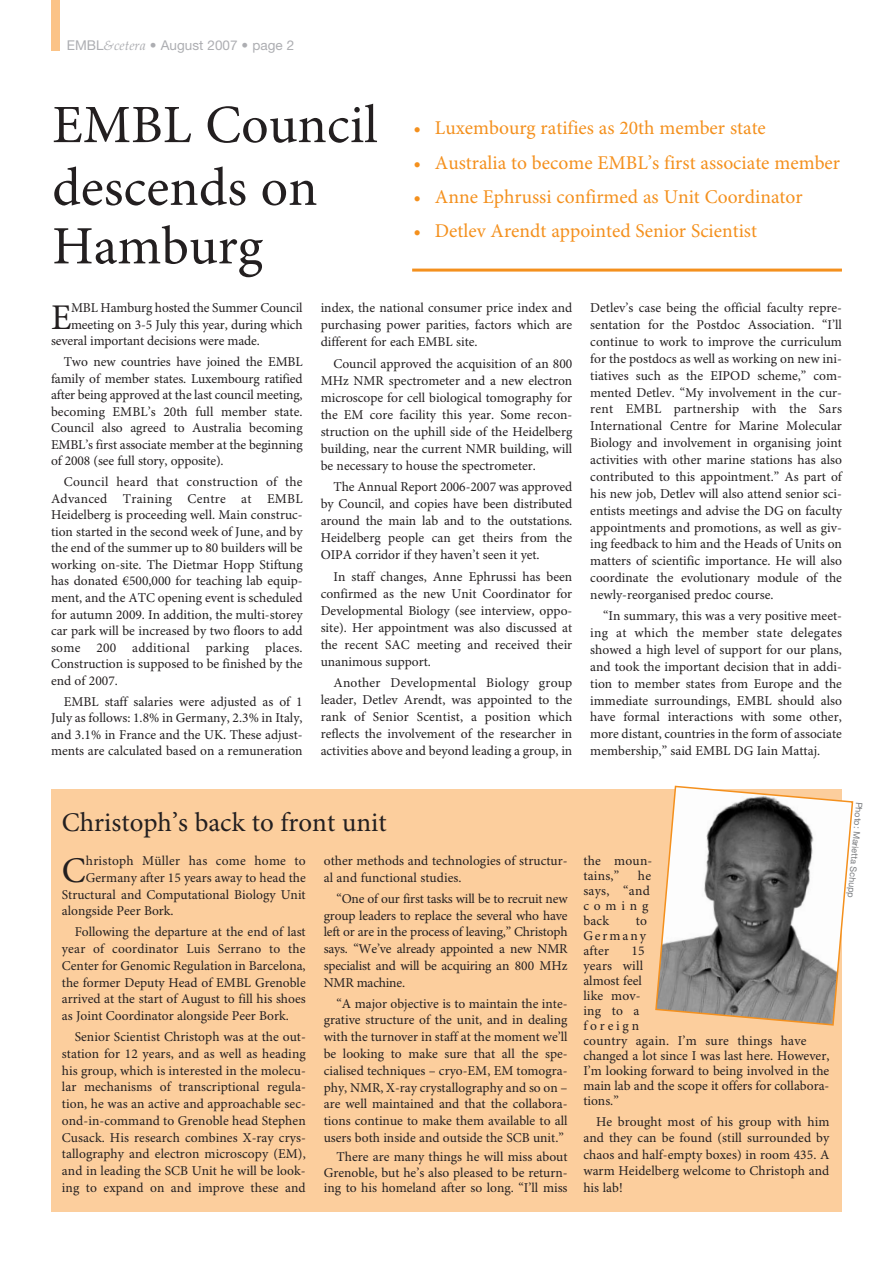
<style>
.page{position:relative;width:893px;height:1263px;background:#fff}
.page>*{position:absolute;margin:0;border:0;box-sizing:border-box;transform-origin:0 0}
.t1{font:54px/60.6px "Minion Pro";color:#231f20}
.t2{font:36.15px "Minion Pro";color:#231f20}
.t3{font:27px "Minion Pro";color:#231f20}
.t4{font:19.5px "Minion Pro";color:#f4901d}
.t5{font:13.5px/16.8px "Minion Pro";color:#231f20;text-align:justify}
.t6{font:13.5px/15px "Minion Pro";letter-spacing:.02em;color:#231f20}
.t7{font:13.5px "Helvetica Neue LT Pro";color:#adaeb2}
.t8{font:9px "Helvetica Neue LT Pro";color:#7b7d80}
.s1{font-family:"Palatino";font-style:italic}
</style>
<div class="page">
<div style="left:51px;top:789px;width:791px;height:423px;background:#fcce9d"></div>
<div style="left:51px;top:0;width:9px;height:51px;background:#fbc387"></div>
<hr style="left:412px;top:269px;width:430px;height:3px;background:#f4901d">
<svg style="left:655px;top:785px;width:199px;height:241px"></svg>
<p class="t7" style="left:67px;top:40px;width:229px">EMBL<span class="s1">&amp;cetera</span> • August 2007 • page 2</p>
<h1 class="t1" style="left:52px;top:99px;width:327px">EMBL Council descends on<br>Hamburg</h1>
<h3 class="t4" style="left:414px;top:121px;width:354px">• Luxembourg ratifies as 20th member state</h3>
<h3 class="t4" style="left:414px;top:155px;width:428px">• Australia to become EMBL’s first associate member</h3>
<h3 class="t4" style="left:414px;top:189px;width:391px">• Anne Ephrussi confirmed as Unit Coordinator</h3>
<h3 class="t4" style="left:414px;top:224px;width:345px">• Detlev Arendt appointed Senior Scientist</h3>
<h2 class="t2" style="left:51px;top:303px;width:22px">E</h2>
<p class="t5" style="left:71px;top:301px;width:233px">MBL Hamburg hosted the Summer Council</p>
<p class="t5" style="left:71px;top:317px;width:233px">meeting on 3-5 July this year, during which</p>
<p class="t5" style="left:51px;top:334px;width:210px">several important decisions were made.</p>
<p class="t5" style="left:51px;top:355px;width:253px;text-indent:13px">Two new countries have joined the EMBL family of member states. Luxembourg ratified after being approved at the last council meeting, becoming EMBL’s 20th full member state.<br>Council also agreed to Australia becoming EMBL’s first associate member at the beginning of 2008 (see full story, opposite).</p>
<p class="t5" style="left:51px;top:475px;width:253px;text-indent:13px">Council heard that construction of the Advanced Training Centre at EMBL Heidelberg is proceeding well. Main construc&shy;tion started in the second week of June, and by the end of the summer up to 80 builders will be working on-site. The Dietmar Hopp Stiftung has donated €500,000 for teaching lab equip&shy;ment, and the ATC opening event is scheduled for autumn 2009. In addition, the multi-storey car park will be increased by two floors to add some 200 additional parking places.<br>Construction is supposed to be finished by the end of 2007.</p>
<p class="t5" style="left:51px;top:694px;width:253px;text-indent:13px">EMBL staff salaries were adjusted as of 1<br>July as follows: 1.8% in Germany, 2.3% in Italy, and 3.1% in France and the UK. These adjust&shy;ments are calculated based on a remuneration</p>
<p class="t5" style="left:321px;top:301px;width:253px">index, the national consumer price index and purchasing power parities, factors which are different for each EMBL site.</p>
<p class="t5" style="left:321px;top:356px;width:253px;text-indent:13px">Council approved the acquisition of an 800<br>MHz NMR spectrometer and a new electron microscope for cell biological tomography for the EM core facility this year. Some recon&shy;struction on the uphill side of the Heidelberg building, near the current NMR building, will be necessary to house the spectrometer.</p>
<p class="t5" style="left:321px;top:479px;width:253px;text-indent:13px">The Annual Report 2006-2007 was approved by Council, and copies have been distributed around the main lab and to the outstations.<br>Heidelberg people can get theirs from the OIPA corridor if they haven’t seen it yet.</p>
<p class="t5" style="left:321px;top:569px;width:253px;text-indent:13px">In staff changes, Anne Ephrussi has been confirmed as the new Unit Coordinator for Developmental Biology (see interview, oppo&shy;site). Her appointment was also discussed at the recent SAC meeting and received their unanimous support.</p>
<p class="t5" style="left:321px;top:675px;width:253px;text-indent:13px">Another Developmental Biology group leader, Detlev Arendt, was appointed to the rank of Senior Scentist, a position which reflects the involvement of the researcher in activities above and beyond leading a group, in</p>
<p class="t5" style="left:590px;top:301px;width:253px">Detlev’s case being the official faculty repre&shy;sentation for the Postdoc Association. “I’ll continue to work to improve the curriculum for the postdocs as well as working on new ini&shy;tiatives such as the EIPOD scheme,” com&shy;mented Detlev. “My involvement in the cur&shy;rent EMBL partnership with the Sars International Centre for Marine Molecular Biology and involvement in organising joint activities with other marine stations has also contributed to this appointment.” As part of his new job, Detlev will also attend senior sci&shy;entists meetings and advise the DG on faculty appointments and promotions, as well as giv&shy;ing feedback to him and the Heads of Units on matters of scientific importance. He will also coordinate the evolutionary module of the newly-reorganised predoc course.</p>
<p class="t5" style="left:590px;top:609px;width:253px;text-indent:13px">“In summary, this was a very positive meet&shy;ing at which the member state delegates showed a high level of support for our plans, and took the important decision that in addi&shy;tion to member states from Europe and the immediate surroundings, EMBL should also have formal interactions with some other, more distant, countries in the form of associate membership,” said EMBL DG Iain Mattaj.</p>
<h3 class="t3" style="left:62px;top:812px;width:326px">Christoph’s back to front unit</h3>
<h2 class="t2" style="left:62px;top:856px;width:26px">C</h2>
<p class="t6" style="left:86px;top:854px;width:221px">hristoph Müller has come home to</p>
<p class="t5" style="left:86px;top:870px;width:221px">Germany after 15 years away to head the</p>
<p class="t5" style="left:62px;top:887px;width:245px">Structural and Computational Biology Unit</p>
<p class="t5" style="left:62px;top:904px;width:113px">alongside Peer Bork.</p>
<p class="t5" style="left:62px;top:925px;width:245px;text-indent:13px">Following the departure at the end of last year of coordinator Luis Serrano to the Center for Genomic Regulation in Barcelona, the former Deputy Head of EMBL Grenoble arrived at the start of August to fill his shoes as Joint Coordinator alongside Peer Bork.</p>
<p class="t5" style="left:62px;top:1029px;width:246px;text-indent:13px">Senior Scientist Christoph was at the out&shy;station for 12 years, and as well as heading his group, which is interested in the molecu&shy;lar mechanisms of transcriptional regula&shy;tion, he was an active and approachable sec&shy;ond-in-command to Grenoble head Stephen Cusack. His research combines X-ray crys&shy;tallography and electron microscopy (EM), and in leading the SCB Unit he will be look&shy;ing to expand on and improve these and</p>
<p class="t5" style="left:324px;top:853px;width:245px">other methods and technologies of structur&shy;al and functional studies.</p>
<p class="t5" style="left:324px;top:891px;width:245px;text-indent:13px">“One of our first tasks will be to recruit new group leaders to replace the several who have left or are in the process of leaving,” Christoph says. “We’ve already appointed a new NMR specialist and will be acquiring an 800 MHz NMR machine.</p>
<p class="t5" style="left:324px;top:996px;width:245px;text-indent:13px">“A major objective is to maintain the inte&shy;grative structure of the unit, and in dealing with the turnover in staff at the moment we’ll be looking to make sure that all the spe&shy;cialised techniques – cryo-EM, EM tomogra&shy;phy, NMR, X-ray crystallography and so on – are well maintained and that the collabora&shy;tions continue to make them available to all users both inside and outside the SCB unit.”</p>
<p class="t5" style="left:324px;top:1150px;width:245px;line-height:15.3px;text-indent:13px">There are many things he will miss about Grenoble, but he’s also pleased to be return&shy;ing to his homeland after so long. “I’ll miss</p>
<p class="t6" style="left:583px;top:854px;width:71px">the moun&shy;tains,”</p>
<p class="t6" style="left:583px;top:869px;width:69px;text-indent:55px">he says, “and coming back</p>
<p class="t5" style="left:583px;top:914px;width:65px;line-height:15px;text-indent:53px">to Germany after</p>
<p class="t5" style="left:583px;top:944px;width:248px;line-height:15px;text-align:left;text-indent:48px">15<br>years will<br>almost feel<br>like mov-<br>ing to a<br>foreign<br>country again. I’m sure things have changed a lot since I was last here. However,<br>I’m looking forward to being involved in the main lab and the scope it offers for collabora&shy;tions.”</p>
<p class="t5" style="left:583px;top:1114px;width:248px;text-indent:13px">He brought most of his group with him and they can be found (still surrounded by chaos and half-empty boxes) in room 435. A warm Heidelberg welcome to Christoph and his lab!</p>
<p class="t8" style="left:863px;top:802px;width:98px;rotate:95deg">Photo: Marietta Schupp</p>
</div>
